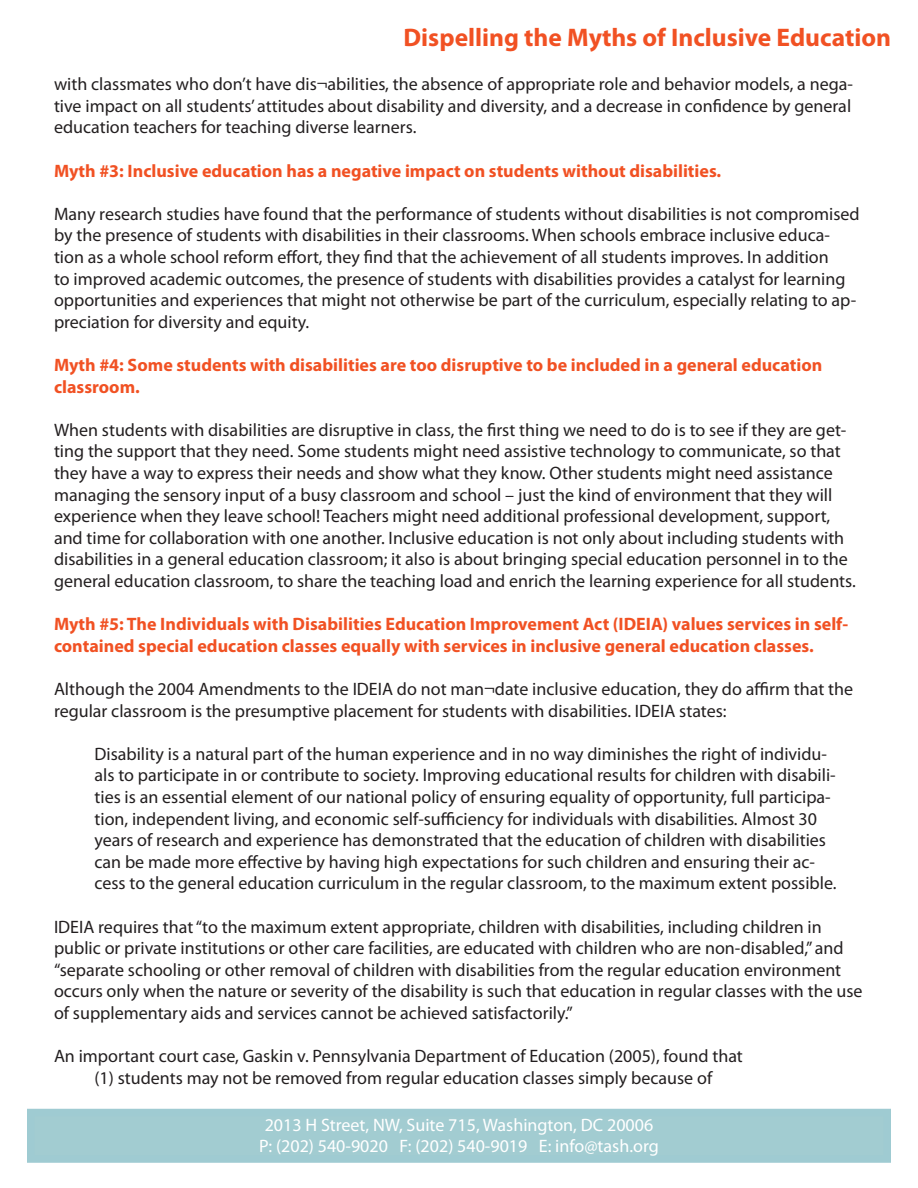
<style>
.page{position:relative;width:918px;height:1188px;background:#fff}
.page>*{position:absolute;margin:0;border:0;box-sizing:border-box;transform-origin:0 0}
.t1{font:700 25.5px "Myriad Pro";color:#f15123}
.t2{font:18px/21.6px "Myriad Pro";color:#231f20}
.t3{font:700 18px/21.6px "Myriad Pro";color:#f15123}
.t4{font:18px "Myriad Pro";color:#fff}
</style>
<div class="page">
<div style="left:27px;top:1109px;width:864px;height:54px;background:#a2ccd1"></div>
<p class="t1" style="left:403px;top:21px;width:489px">Dispelling the Myths of Inclusive Education</p>
<p class="t2" style="left:54px;top:73px;width:800px;text-align:justify">with classmates who don’t have dis¬abilities, the absence of appropriate role and behavior models, a nega&shy;tive impact on all students’ attitudes about disability and diversity, and a decrease in confidence by general education teachers for teaching diverse learners.</p>
<p class="t3" style="left:54px;top:159px;width:669px">Myth #3: Inclusive education has a negative impact on students without disabilities.</p>
<p class="t2" style="left:54px;top:203px;width:807px">Many research studies have found that the performance of students without disabilities is not compromised by the presence of students with disabilities in their classrooms. When schools embrace inclusive educa&shy;tion as a whole school reform effort, they find that the achievement of all students improves. In addition<br>to improved academic outcomes, the presence of students with disabilities provides a catalyst for learning opportunities and experiences that might not otherwise be part of the curriculum, especially relating to ap&shy;preciation for diversity and equity.</p>
<p class="t3" style="left:54px;top:353px;width:770px">Myth #4: Some students with disabilities are too disruptive to be included in a general education classroom.</p>
<p class="t2" style="left:54px;top:419px;width:803px">When students with disabilities are disruptive in class, the first thing we need to do is to see if they are get&shy;ting the support that they need. Some students might need assistive technology to communicate, so that they have a way to express their needs and show what they know. Other students might need assistance managing the sensory input of a busy classroom and school – just the kind of environment that they will experience when they leave school! Teachers might need additional professional development, support, and time for collaboration with one another. Inclusive education is not only about including students with disabilities in a general education classroom; it also is about bringing special education personnel in to the general education classroom, to share the teaching load and enrich the learning experience for all students.</p>
<p class="t3" style="left:54px;top:613px;width:796px">Myth #5: The Individuals with Disabilities Education Improvement Act (IDEIA) values services in self&shy;contained special education classes equally with services in inclusive general education classes.</p>
<p class="t2" style="left:54px;top:678px;width:801px">Although the 2004 Amendments to the IDEIA do not man¬date inclusive education, they do affirm that the regular classroom is the presumptive placement for students with disabilities. IDEIA states:</p>
<p class="t2" style="left:94px;top:743px;width:744px">Disability is a natural part of the human experience and in no way diminishes the right of individu&shy;als to participate in or contribute to society. Improving educational results for children with disabili&shy;ties is an essential element of our national policy of ensuring equality of opportunity, full participa&shy;tion, independent living, and economic self-sufficiency for individuals with disabilities. Almost 30 years of research and experience has demonstrated that the education of children with disabilities can be made more effective by having high expectations for such children and ensuring their ac&shy;cess to the general education curriculum in the regular classroom, to the maximum extent possible.</p>
<p class="t2" style="left:54px;top:915px;width:810px">IDEIA requires that “to the maximum extent appropriate, children with disabilities, including children in public or private institutions or other care facilities, are educated with children who are non-disabled,” and “separate schooling or other removal of children with disabilities from the regular education environment occurs only when the nature or severity of the disability is such that education in regular classes with the use of supplementary aids and services cannot be achieved satisfactorily.”</p>
<p class="t2" style="left:54px;top:1045px;width:690px">An important court case, Gaskin v. Pennsylvania Department of Education (2005), found that</p>
<p class="t2" style="left:94px;top:1067px;width:619px">(1) students may not be removed from regular education classes simply because of</p>
<p class="t4" style="left:265px;top:1113px;width:390px">2013 H Street, NW, Suite 715, Washington, DC 20006</p>
<p class="t4" style="left:259px;top:1135px;width:401px">P: (202) 540-9020 F: (202) 540-9019 E: info@tash.org</p>
</div>
